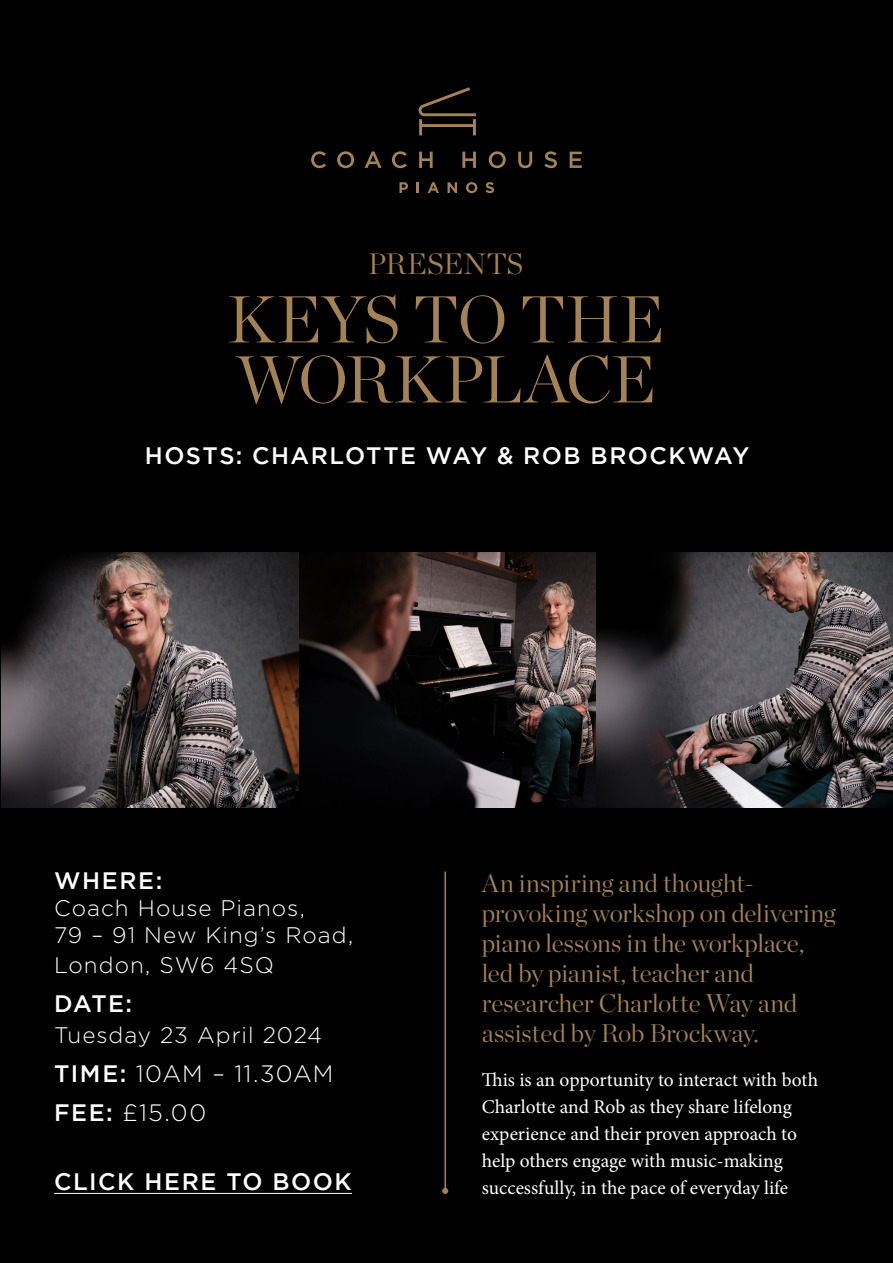
<style>
.page{position:relative;width:893px;height:1263px;background:#000}
.page>*{position:absolute;margin:0;border:0;box-sizing:border-box;transform-origin:0 0}
.t1{font:300 66px/60px "Chronicle Display";letter-spacing:-.005em;color:#a48254}
.t2{font:300 29.4px "Chronicle Display";letter-spacing:.01em;color:#a48254}
.t3{font:300 25.5px/30px "Chronicle Display";letter-spacing:-.01em;color:#a48254}
.t4{font:500 23.7px "Gotham";letter-spacing:.065em;color:#fff}
.t5{font:300 23.7px/39px "Gotham";letter-spacing:.045em;color:#fff}
.t6{font:300 22.5px/27px "Gotham";letter-spacing:.045em;color:#fff}
.t7{font:19.5px/27px "Minion Pro";letter-spacing:-.005em;color:#fff}
.s1{font-weight:500}
</style>
<div class="page">
<svg style="left:399px;top:182px;width:9px;height:11px"></svg>
<svg style="left:417px;top:182px;width:2px;height:11px"></svg>
<svg style="left:428px;top:182px;width:11px;height:11px"></svg>
<svg style="left:448px;top:182px;width:9px;height:11px"></svg>
<svg style="left:466px;top:182px;width:11px;height:11px"></svg>
<svg style="left:485px;top:182px;width:9px;height:11px"></svg>
<svg style="left:419px;top:87px;width:57px;height:48px"></svg>
<svg style="left:311px;top:151px;width:271px;height:17px"></svg>
<img style="left:1px;top:552px;width:892px;height:256px">
<hr style="left:54px;top:1193px;width:298px;height:1px;background:#fff">
<hr style="left:444px;top:871px;width:2px;height:320px;background:#a48254">
<svg style="left:442px;top:1188px;width:6px;height:6px"></svg>
<h2 class="t2" style="left:368px;top:241px;width:157px">PRESENTS</h2>
<h1 class="t1" style="left:227px;top:284px;width:438px">KEYS TO THE<br>WORKPLACE</h1>
<p class="t4" style="left:145px;top:442px;width:606px">HOSTS: CHARLOTTE WAY &amp; ROB BROCKWAY</p>
<p class="t4" style="left:54px;top:867px;width:110px">WHERE:</p>
<p class="t6" style="left:54px;top:894px;width:301px">Coach House Pianos,<br>79 – 91 New King’s Road,</p>
<p class="t6" style="left:54px;top:952px;width:221px">London, SW6 4SQ</p>
<p class="t4" style="left:54px;top:990px;width:80px">DATE:</p>
<p class="t6" style="left:54px;top:1021px;width:270px">Tuesday 23 April 2024</p>
<p class="t5" style="left:54px;top:1054px;width:281px"><span class="s1">TIME:</span> 10AM – 11.30AM<br><span class="s1">FEE:</span> £15.00</p>
<p class="t4" style="left:54px;top:1168px;width:299px">CLICK HERE TO BOOK</p>
<h3 class="t3" style="left:482px;top:866px;width:355px">An inspiring and thought&shy;provoking workshop on delivering piano lessons in the workplace, led by pianist, teacher and researcher Charlotte Way and assisted by Rob Brockway.</h3>
<p class="t7" style="left:482px;top:1066px;width:338px">This is an opportunity to interact with both Charlotte and Rob as they share lifelong experience and their proven approach to help others engage with music-making successfully, in the pace of everyday life</p>
</div>
